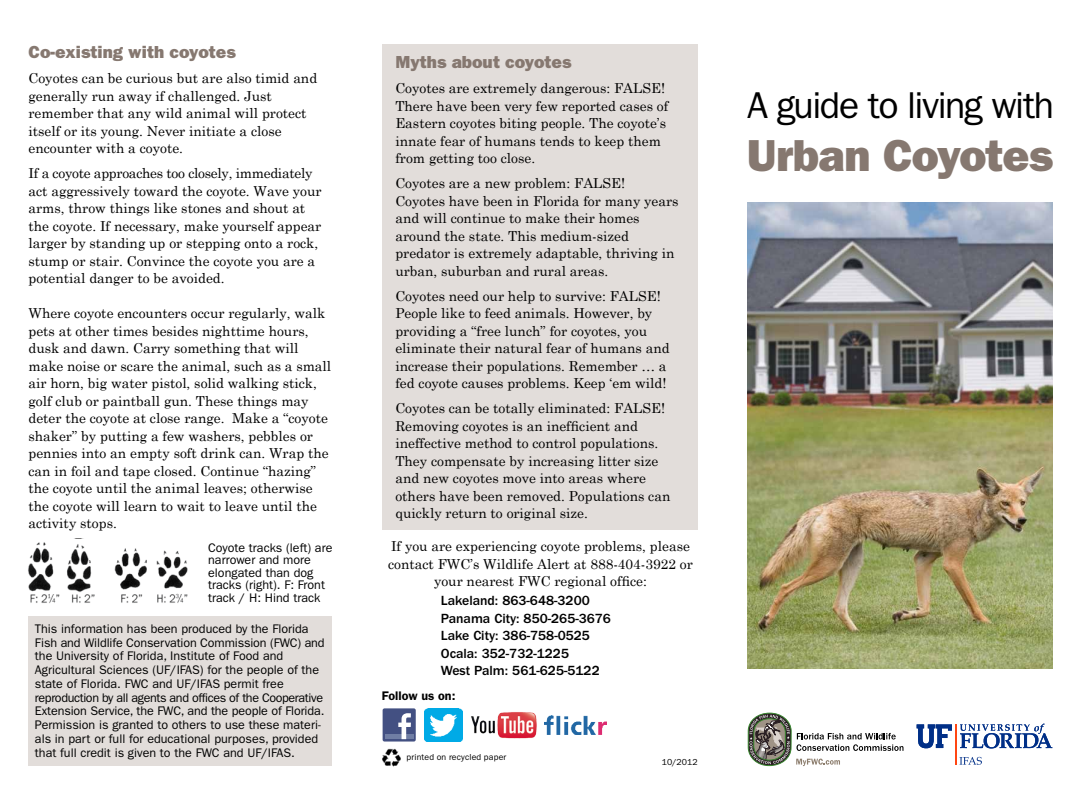
<style>
.page{position:relative;width:1080px;height:810px;background:#fff}
.page>*{position:absolute;margin:0;border:0;box-sizing:border-box;transform-origin:0 0}
.t1{font:45px "ITC Franklin Gothic Std Hvy";letter-spacing:-.02em;color:#867870}
.t2{font:37.5px "ITC Franklin Gothic Std";letter-spacing:-.035em;color:#000}
.t3{font:17.5px "ITC Franklin Gothic Std Hvy";color:#867870}
.t4{font:13.75px/17.5px "Century Schoolbook";color:#000}
.t5{font:500 13.75px/17.5px "ITC Franklin Gothic Std";color:#000}
.t6{font:12.5px/13.8px "ITC Franklin Gothic Std";color:#000}
.t7{font:600 12.5px "ITC Franklin Gothic Std";color:#000}
.t8{font:8.75px "ITC Franklin Gothic Std";letter-spacing:.02em;color:#000}
</style>
<div class="page">
<div style="left:382px;top:45px;width:316px;height:485px;background:#e2ddda"></div>
<div style="left:29px;top:616px;width:303px;height:150px;background:#e2ddda"></div>
<svg style="left:748px;top:713px;width:155px;height:53px"></svg>
<img style="left:471px;top:712px;width:66px;height:27px">
<div style="left:383px;top:708px;width:33px;height:34px;background:#435082;border-radius:2px"></div>
<div style="left:385px;top:734px;width:28px;height:5px;background:#707ea4"></div>
<svg style="left:398px;top:713px;width:13px;height:26px"></svg>
<img style="left:544px;top:716px;width:62px;height:19px">
<img style="left:425px;top:709px;width:37px;height:33px">
<img style="left:382px;top:748px;width:19px;height:19px">
<hr style="left:956px;top:724px;width:1px;height:41px;background:#ff4612">
<svg style="left:917px;top:724px;width:135px;height:24px"></svg>
<svg style="left:959px;top:757px;width:23px;height:8px"></svg>
<img style="left:114px;top:548px;width:74px;height:55px">
<img style="left:28px;top:542px;width:67px;height:61px">
<img style="left:748px;top:202px;width:304px;height:467px">
<p class="t3" style="left:29px;top:42px;width:209px">Co-existing with coyotes</p>
<p class="t4" style="left:29px;top:69px;width:290px">Coyotes can be curious but are also timid and generally run away if challenged. Just remember that any wild animal will protect itself or its young. Never initiate a close encounter with a coyote.</p>
<p class="t4" style="left:29px;top:164px;width:295px">If a coyote approaches too closely, immediately act aggressively toward the coyote. Wave your arms, throw things like stones and shout at the coyote. If necessary, make yourself appear larger by standing up or stepping onto a rock, stump or stair. Convince the coyote you are a potential danger to be avoided.</p>
<p class="t4" style="left:29px;top:304px;width:304px">Where coyote encounters occur regularly, walk pets at other times besides nighttime hours, dusk and dawn. Carry something that will make noise or scare the animal, such as a small air horn, big water pistol, solid walking stick, golf club or paintball gun. These things may deter the coyote at close range. Make a “coyote shaker” by putting a few washers, pebbles or pennies into an empty soft drink can. Wrap the can in foil and tape closed. Continue “hazing” the coyote until the animal leaves; otherwise the coyote will learn to wait to leave until the activity stops.</p>
<p class="t6" style="left:208px;top:542px;width:126px;line-height:12.5px">Coyote tracks (left) are narrower and more elongated than dog tracks (right). F: Front track / H: Hind track</p>
<p class="t6" style="left:35px;top:622px;width:291px">This information has been produced by the Florida Fish and Wildlife Conservation Commission (FWC) and the University of Florida, Institute of Food and Agricultural Sciences (UF/IFAS) for the people of the state of Florida. FWC and UF/IFAS permit free reproduction by all agents and offices of the Cooperative Extension Service, the FWC, and the people of Florida.<br>Permission is granted to others to use these materi&shy;als in part or full for educational purposes, provided that full credit is given to the FWC and UF/IFAS.</p>
<p class="t3" style="left:395px;top:52px;width:178px">Myths about coyotes</p>
<p class="t4" style="left:395px;top:79px;width:274px">Coyotes are extremely dangerous: FALSE!<br>There have been very few reported cases of Eastern coyotes biting people. The coyote’s innate fear of humans tends to keep them from getting too close.</p>
<p class="t4" style="left:395px;top:174px;width:285px">Coyotes are a new problem: FALSE!<br>Coyotes have been in Florida for many years and will continue to make their homes around the state. This medium-sized predator is extremely adaptable, thriving in urban, suburban and rural areas.</p>
<p class="t4" style="left:395px;top:287px;width:276px">Coyotes need our help to survive: FALSE!<br>People like to feed animals. However, by providing a “free lunch” for coyotes, you eliminate their natural fear of humans and increase their populations. Remember … a fed coyote causes problems. Keep ‘em wild!</p>
<p class="t4" style="left:395px;top:399px;width:277px">Coyotes can be totally eliminated: FALSE!<br>Removing coyotes is an inefficient and ineffective method to control populations.<br>They compensate by increasing litter size and new coyotes move into areas where others have been removed. Populations can quickly return to original size.</p>
<p class="t4" style="left:388px;top:537px;width:306px;text-align:center">If you are experiencing coyote problems, please contact FWC’s Wildlife Alert at 888-404-3922 or your nearest FWC regional office:</p>
<p class="t5" style="left:441px;top:592px;width:172px">Lakeland: 863-648-3200<br>Panama City: 850-265-3676<br>Lake City: 386-758-0525<br>Ocala: 352-732-1225<br>West Palm: 561-625-5122</p>
<p class="t7" style="left:382px;top:688px;width:75px">Follow us on:</p>
<p class="t8" style="left:407px;top:752px;width:101px">printed on recycled paper</p>
<p class="t8" style="left:662px;top:757px;width:37px">10/2012</p>
<h2 class="t2" style="left:747px;top:84px;width:309px">A guide to living with</h2>
<h1 class="t1" style="left:747px;top:129px;width:307px">Urban Coyotes</h1>
</div>
